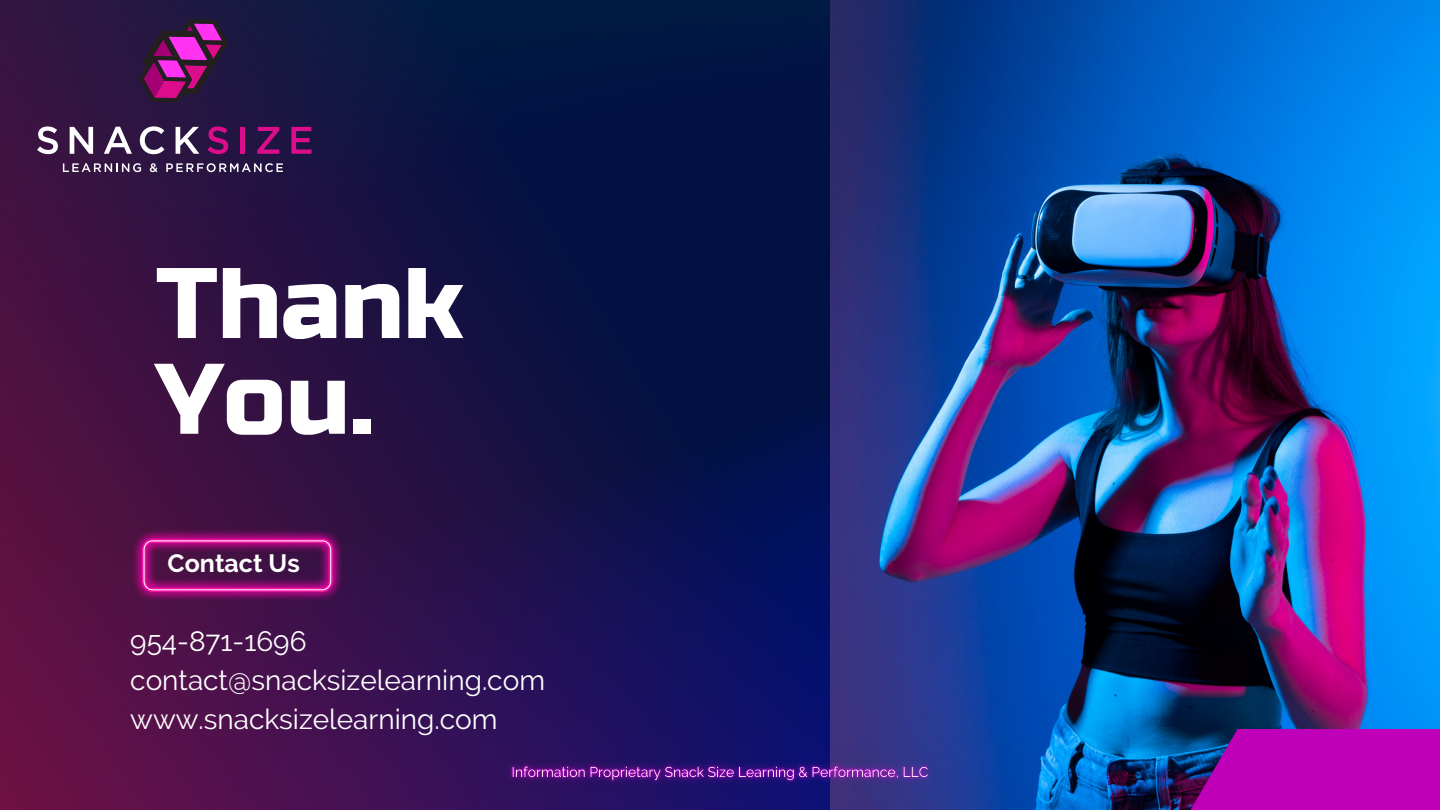
<style>
.page{position:relative;width:1440px;height:810px;background:#fff}
.page>*{position:absolute;margin:0;border:0;box-sizing:border-box;transform-origin:0 0}
.t1{font:100px/95.7px "Russo One";color:#fff}
.t2{font:28px/39px "Raleway";color:#fff}
.t3{font:700 25px "Raleway";color:#fff}
</style>
<div class="page">
<img style="left:0;top:0;width:831px;height:810px">
<img style="left:831px;top:0;width:609px;height:810px">
<img style="left:130px;top:528px;width:215px;height:74px">
<svg style="left:1178px;top:729px;width:262px;height:81px;background:#a706ad"></svg>
<svg style="left:139px;top:19px;width:89px;height:83px;background:#621b5e"></svg>
<svg style="left:37px;top:126px;width:21px;height:28px"></svg>
<svg style="left:70px;top:127px;width:23px;height:27px"></svg>
<svg style="left:104px;top:127px;width:28px;height:27px"></svg>
<svg style="left:140px;top:126px;width:24px;height:28px"></svg>
<svg style="left:176px;top:127px;width:23px;height:27px"></svg>
<svg style="left:207px;top:126px;width:21px;height:28px"></svg>
<div style="left:240px;top:127px;width:5px;height:27px;background:#db0d8a"></div>
<svg style="left:257px;top:127px;width:22px;height:27px"></svg>
<svg style="left:291px;top:127px;width:21px;height:27px"></svg>
<svg style="left:63px;top:163px;width:78px;height:9px"></svg>
<svg style="left:150px;top:163px;width:8px;height:9px"></svg>
<svg style="left:166px;top:163px;width:117px;height:9px"></svg>
<img style="left:492px;top:744px;width:456px;height:56px">
<h1 class="t1" style="left:156px;top:258px;width:309px">Thank<br>You.</h1>
<p class="t3" style="left:168px;top:549px;width:134px">Contact Us</p>
<p class="t2" style="left:130px;top:622px;width:416px">954-871-1696 contact@snacksizelearning.com www.snacksizelearning.com</p>
</div>
